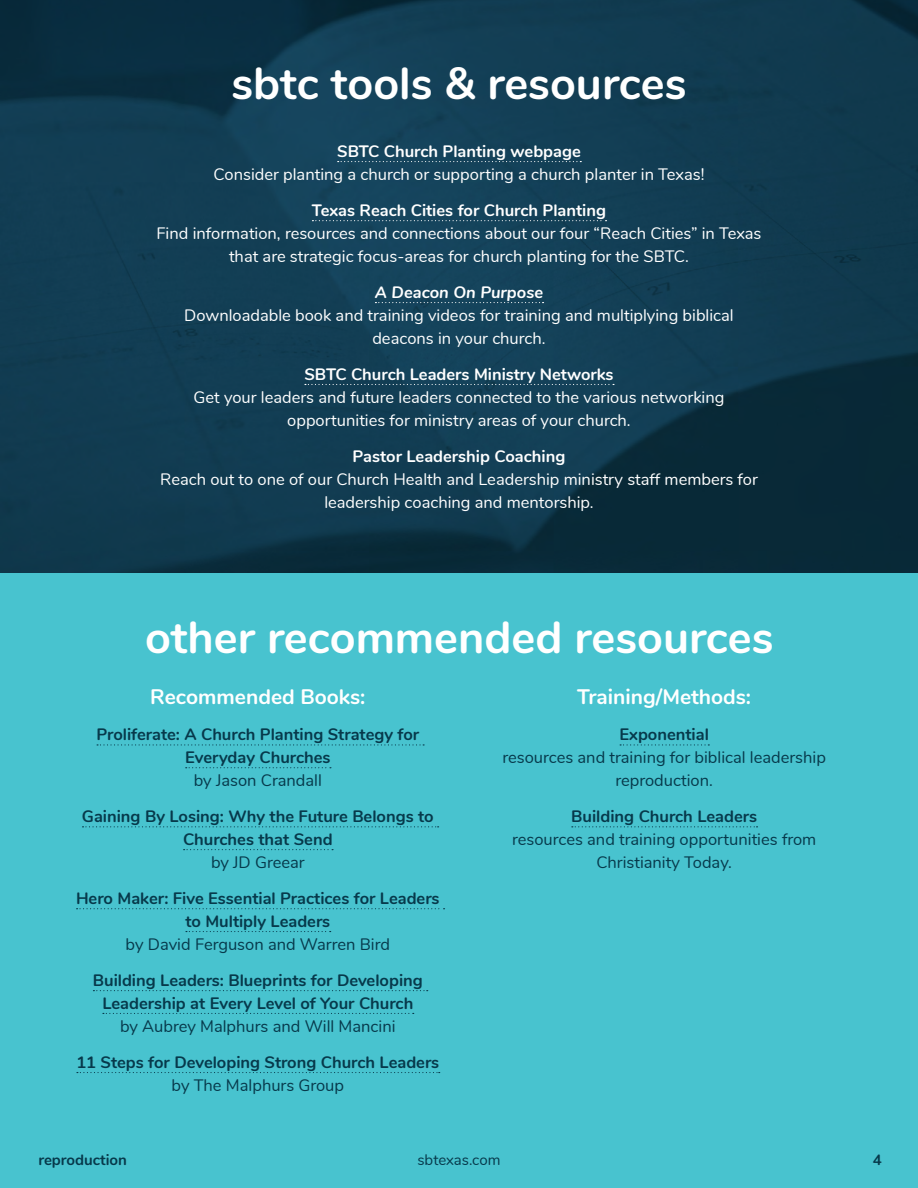
<style>
.page{position:relative;width:918px;height:1188px;background:#48c3cf}
.page>*{position:absolute;margin:0;border:0;box-sizing:border-box;transform-origin:0 0}
.t1{font:700 45px "Nunito";color:#fff}
.t2{font:700 21px "Nunito";color:#fff}
.t3{font:16.5px/22.8px "Nunito";color:#fff;text-align:center}
.t4{font:700 16.5px/22.8px "Nunito";color:#07394b;text-align:center}
.t5{font:16.5px/22.8px "Nunito";color:#07394b;text-align:center}
.t6{font:700 16.5px "Nunito";color:#fff}
.t7{font:italic 700 16.5px "Nunito";color:#fff}
.t8{font:700 15px "Nunito";color:#07394b}
.t9{font:15px "Nunito";color:#07394b}
</style>
<div class="page">
<img style="left:0;top:0;width:918px;height:572px">
<svg style="left:338px;top:161px;width:243px;height:1px"></svg>
<svg style="left:312px;top:220px;width:295px;height:1px"></svg>
<svg style="left:375px;top:302px;width:169px;height:1px"></svg>
<svg style="left:305px;top:384px;width:309px;height:1px"></svg>
<svg style="left:97px;top:744px;width:327px;height:2px"></svg>
<svg style="left:186px;top:767px;width:145px;height:1px"></svg>
<svg style="left:83px;top:826px;width:356px;height:1px"></svg>
<svg style="left:184px;top:849px;width:149px;height:1px"></svg>
<svg style="left:77px;top:908px;width:368px;height:1px"></svg>
<svg style="left:186px;top:931px;width:145px;height:1px"></svg>
<svg style="left:93px;top:990px;width:335px;height:1px"></svg>
<svg style="left:103px;top:1013px;width:311px;height:1px"></svg>
<svg style="left:77px;top:1072px;width:363px;height:1px"></svg>
<svg style="left:620px;top:744px;width:89px;height:2px"></svg>
<svg style="left:572px;top:826px;width:186px;height:1px"></svg>
<h1 class="t1" style="left:231px;top:51px;width:457px">sbtc tools &amp; resources</h1>
<p class="t6" style="left:337px;top:139px;width:245px">SBTC Church Planting webpage</p>
<p class="t3" style="left:214px;top:162px;width:492px">Consider planting a church or supporting a church planter in Texas!</p>
<p class="t6" style="left:312px;top:198px;width:296px">Texas Reach Cities for Church Planting</p>
<p class="t3" style="left:156px;top:221px;width:607px">Find information, resources and connections about our four “Reach Cities” in Texas that are strategic focus-areas for church planting for the SBTC.</p>
<p class="t7" style="left:375px;top:280px;width:170px">A Deacon On Purpose</p>
<p class="t3" style="left:184px;top:303px;width:551px">Downloadable book and training videos for training and multiplying biblical deacons in your church.</p>
<p class="t6" style="left:304px;top:362px;width:311px">SBTC Church Leaders Ministry Networks</p>
<p class="t3" style="left:194px;top:385px;width:532px">Get your leaders and future leaders connected to the various networking opportunities for ministry areas of your church.</p>
<p class="t6" style="left:353px;top:444px;width:214px">Pastor Leadership Coaching</p>
<p class="t3" style="left:160px;top:467px;width:599px">Reach out to one of our Church Health and Leadership ministry staff members for leadership coaching and mentorship.</p>
<h1 class="t1" style="left:145px;top:604px;width:630px">other recommended resources</h1>
<p class="t2" style="left:150px;top:681px;width:217px">Recommended Books:</p>
<p class="t4" style="left:96px;top:722px;width:324px">Proliferate: A Church Planting Strategy for<br>Everyday Churches</p>
<p class="t5" style="left:194px;top:768px;width:130px">by Jason Crandall</p>
<p class="t4" style="left:82px;top:804px;width:353px">Gaining By Losing: Why the Future Belongs to<br>Churches that Send</p>
<p class="t5" style="left:211px;top:850px;width:95px">by JD Greear</p>
<p class="t4" style="left:76px;top:886px;width:365px">Hero Maker: Five Essential Practices for Leaders to Multiply Leaders</p>
<p class="t5" style="left:126px;top:932px;width:266px">by David Ferguson and Warren Bird</p>
<p class="t4" style="left:93px;top:968px;width:331px">Building Leaders: Blueprints for Developing<br>Leadership at Every Level of Your Church</p>
<p class="t5" style="left:120px;top:1014px;width:277px">by Aubrey Malphurs and Will Mancini</p>
<p class="t4" style="left:76px;top:1050px;width:364px">11 Steps for Developing Strong Church Leaders</p>
<p class="t5" style="left:172px;top:1073px;width:174px">by The Malphurs Group</p>
<p class="t2" style="left:577px;top:681px;width:175px">Training/Methods:</p>
<p class="t4" style="left:620px;top:722px;width:91px">Exponential</p>
<p class="t5" style="left:502px;top:745px;width:325px">resources and training for biblical leadership reproduction.</p>
<p class="t4" style="left:571px;top:804px;width:187px">Building Church Leaders</p>
<p class="t5" style="left:512px;top:827px;width:306px">resources and training opportunities from<br>Christianity Today.</p>
<p class="t8" style="left:38px;top:1149px;width:90px">reproduction</p>
<p class="t9" style="left:417px;top:1149px;width:85px">sbtexas.com</p>
<p class="t8" style="left:873px;top:1149px;width:10px">4</p>
</div>
